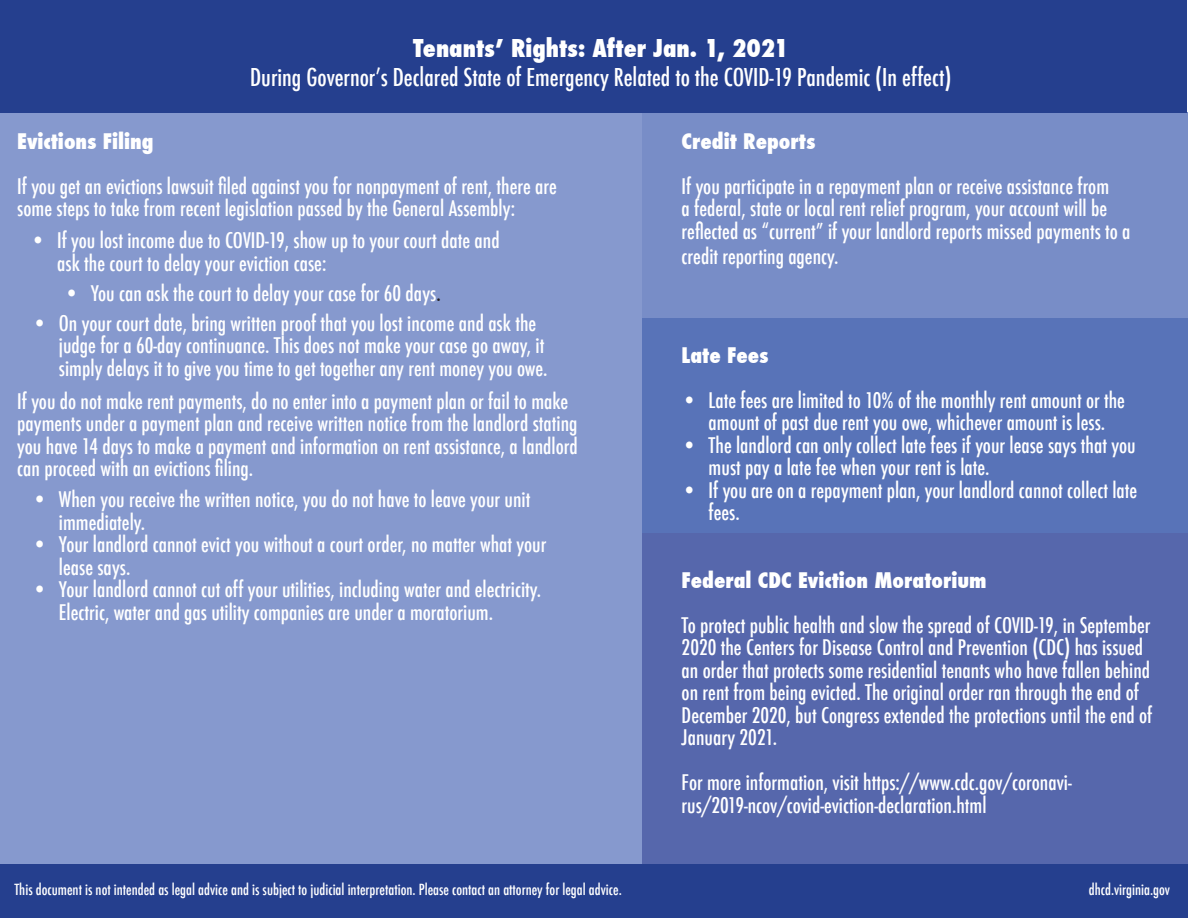
<style>
.page{position:relative;width:1188px;height:918px;background:#fff}
.page>*{position:absolute;margin:0;border:0;box-sizing:border-box;transform-origin:0 0}
.t1{font:500 condensed 24px "Futura";color:#fff}
.t2{font:800 condensed 24px "Futura";color:#fff}
.t3{font:500 condensed 21px/22.5px "Futura";color:#fff}
.t4{font:800 condensed 21px "Futura";color:#fff}
.t5{font:500 condensed 15px "Futura";color:#fff}
.s1{color:#231f20}
</style>
<div class="page">
<div style="left:0;top:113px;width:643px;height:751px;background:#8699ce"></div>
<div style="left:643px;top:113px;width:545px;height:205px;background:#788dc7"></div>
<div style="left:643px;top:318px;width:545px;height:216px;background:#5873b8"></div>
<div style="left:643px;top:534px;width:545px;height:330px;background:#5667ac"></div>
<div style="left:1px;top:0;width:1186px;height:113px;background:#253f8e"></div>
<div style="left:1px;top:864px;width:1187px;height:54px;background:#253f8e"></div>
<p class="t2" style="left:413px;top:32px;width:377px">Tenants’ Rights: After Jan. 1, 2021</p>
<p class="t1" style="left:250px;top:62px;width:703px">During Governor’s Declared State of Emergency Related to the COVID-19 Pandemic (In effect)</p>
<p class="t4" style="left:17px;top:126px;width:138px">Evictions Filing</p>
<p class="t3" style="left:17px;top:175px;width:541px">If you get an evictions lawsuit filed against you for nonpayment of rent, there are some steps to take from recent legislation passed by the General Assembly:</p>
<p class="t3" style="left:57px;top:229px;width:444px;text-indent:-27px">• If you lost income due to COVID-19, show up to your court date and ask the court to delay your eviction case:</p>
<p class="t3" style="left:64px;top:282px;width:378px">• You can ask the court to delay your case for 60 days<span class="s1">.</span></p>
<p class="t3" style="left:59px;top:312px;width:490px;text-indent:-27px">• On your court date, bring written proof that you lost income and ask the judge for a 60-day continuance. This does not make your case go away, it simply delays it to give you time to get together any rent money you owe.</p>
<p class="t3" style="left:17px;top:390px;width:562px">If you do not make rent payments, do no enter into a payment plan or fail to make payments under a payment plan and receive written notice from the landlord stating you have 14 days to make a payment and information on rent assistance, a landlord can proceed with an evictions filing.</p>
<p class="t3" style="left:59px;top:488px;width:473px;text-indent:-27px">• When you receive the written notice, you do not have to leave your unit immediately.</p>
<p class="t3" style="left:59px;top:533px;width:489px;text-indent:-27px">• Your landlord cannot evict you without a court order, no matter what your lease says.</p>
<p class="t3" style="left:59px;top:578px;width:484px;text-indent:-27px">• Your landlord cannot cut off your utilities, including water and electricity.<br>Electric, water and gas utility companies are under a moratorium.</p>
<p class="t4" style="left:682px;top:127px;width:135px">Credit Reports</p>
<p class="t3" style="left:682px;top:175px;width:450px">If you participate in a repayment plan or receive assistance from<br>a federal, state or local rent relief program, your account will be reflected as “current” if your landlord reports missed payments to a</p>
<p class="t3" style="left:682px;top:245px;width:158px">credit reporting agency.</p>
<p class="t4" style="left:682px;top:341px;width:88px">Late Fees</p>
<p class="t3" style="left:682px;top:389px;width:445px;text-align:center">• Late fees are limited to 10% of the monthly rent amount or the amount of past due rent you owe, whichever amount is less.</p>
<p class="t3" style="left:709px;top:434px;width:429px;text-indent:-27px">• The landlord can only collect late fees if your lease says that you must pay a late fee when your rent is late.</p>
<p class="t3" style="left:709px;top:479px;width:430px;text-indent:-27px">• If you are on a repayment plan, your landlord cannot collect late fees.</p>
<p class="t4" style="left:682px;top:566px;width:307px">Federal CDC Eviction Moratorium</p>
<p class="t3" style="left:682px;top:614px;width:472px">To protect public health and slow the spread of COVID-19, in September 2020 the Centers for Disease Control and Prevention (CDC) has issued an order that protects some residential tenants who have fallen behind on rent from being evicted. The original order ran through the end of December 2020, but Congress extended the protections until the end of January 2021.</p>
<p class="t3" style="left:682px;top:772px;width:392px">For more information, visit https://www.cdc.gov/coronavi&shy;rus/2019-ncov/covid-eviction-declaration.html</p>
<p class="t5" style="left:14px;top:880px;width:609px">This document is not intended as legal advice and is subject to judicial interpretation. Please contact an attorney for legal advice.</p>
<p class="t5" style="left:1089px;top:879px;width:83px">dhcd.virginia.gov</p>
</div>
